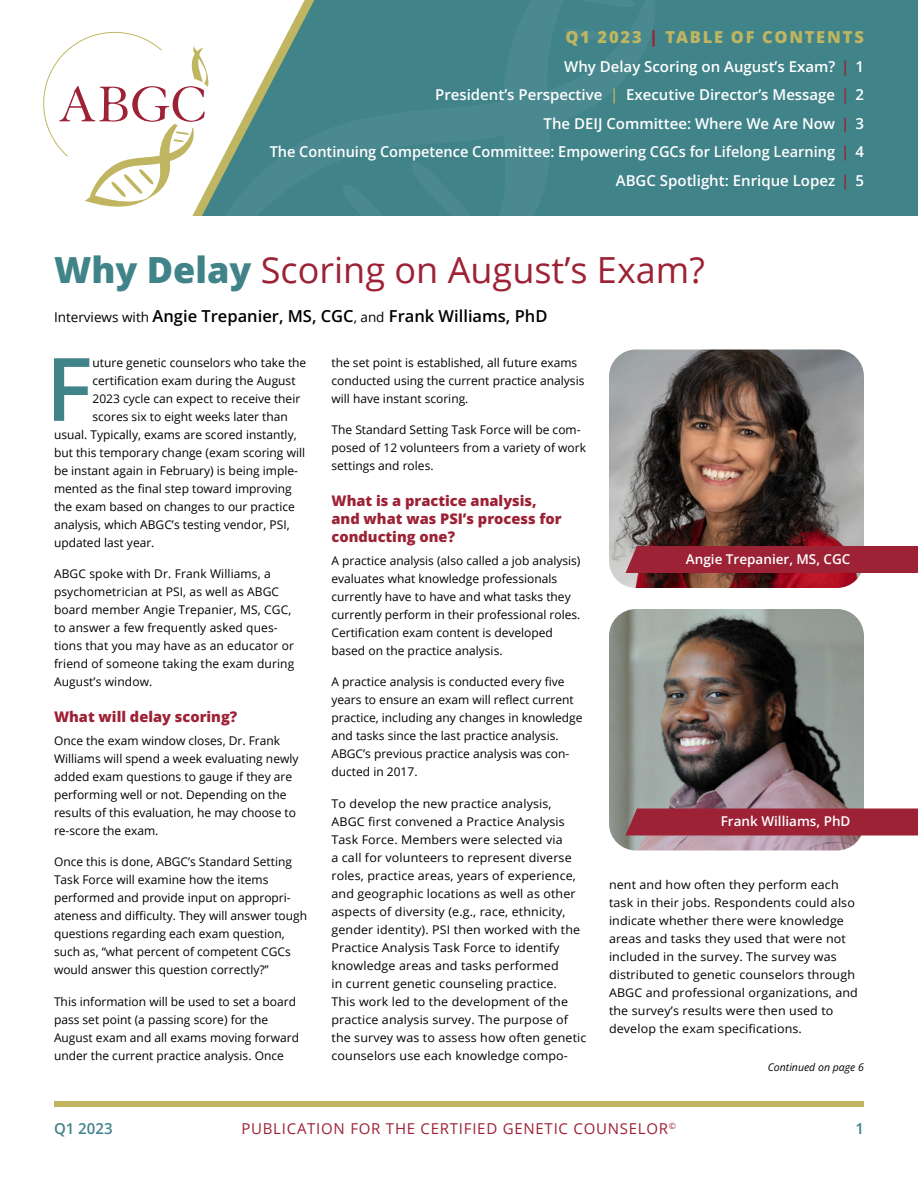
<style>
.page{position:relative;width:918px;height:1188px;background:#fff}
.page>*{position:absolute;margin:0;border:0;box-sizing:border-box;transform-origin:0 0}
.t1{font:600 87.6px "Open Sans";color:#408389}
.t2{font:36px "Open Sans";color:#9d2235}
.t3{font:600 16.5px "Open Sans";color:#000}
.t4{font:800 16.5px "Open Sans";letter-spacing:.11em;color:#c0b661}
.t5{font:600 15px/28.5px "Open Sans";color:#fff;text-align:right}
.t6{font:15px "Open Sans";letter-spacing:.05em;color:#9d2235}
.t7{font:600 15px "Open Sans";color:#408389}
.t8{font:800 14.7px/18px "Open Sans";color:#9d2235}
.t9{font:600 13.5px "Open Sans";color:#fff}
.t10{font:12px/18px "Open Sans";color:#000}
.t11{font:12px/18px "Open Sans";color:#000;scale:1.04 1}
.t12{font:italic 10.5px "Open Sans";color:#000}
.s1{color:#9d2235}
.s2{color:#c0b661}
.s3{font-weight:800;color:#408389}
.s4{font-weight:400;font-size:13.5px}
</style>
<div class="page">
<div style="left:728px;top:0;width:190px;height:216px;background:#408389"></div>
<svg style="left:43px;top:31px;width:120px;height:176px"></svg>
<svg style="left:163px;top:0;width:565px;height:216px;background:#609799"></svg>
<div style="left:54px;top:1101px;width:810px;height:6px;background:#c0b661"></div>
<img style="left:609px;top:350px;width:255px;height:238px">
<img style="left:609px;top:609px;width:255px;height:241px">
<div style="left:625px;top:546px;width:293px;height:27px;background:#9d2235"></div>
<div style="left:625px;top:809px;width:293px;height:27px;background:#9d2235"></div>
<h3 class="t4" style="left:565px;top:26px;width:300px">Q1 2023 <span class="s1">|</span> TABLE OF CONTENTS</h3>
<p class="t5" style="left:270px;top:51px;width:596px">Why Delay Scoring on August’s Exam? <span class="s1">|</span> 1<br>President’s Perspective <span class="s2">|</span> Executive Director’s Message <span class="s1">|</span> 2<br>The DEIJ Committee: Where We Are Now <span class="s1">|</span> 3<br>The Continuing Competence Committee: Empowering CGCs for Lifelong Learning <span class="s1">|</span> 4<br>ABGC Spotlight: Enrique Lopez <span class="s1">|</span> 5</p>
<h2 class="t2" style="left:54px;top:245px;width:652px"><span class="s3">Why Delay</span> Scoring on August’s Exam?</h2>
<h3 class="t3" style="left:54px;top:305px;width:495px"><span class="s4">Interviews with</span> Angie Trepanier, MS, CGC<span class="s4">, and</span> Frank Williams, PhD</h3>
<h1 class="t1" style="left:46px;top:329px;width:48px">F</h1>
<p class="t10" style="left:92px;top:353px;width:215px">uture genetic counselors who take the</p>
<p class="t10" style="left:92px;top:371px;width:205px">certification exam during the August</p>
<p class="t10" style="left:92px;top:389px;width:209px">2023 cycle can expect to receive their</p>
<p class="t10" style="left:92px;top:407px;width:197px">scores six to eight weeks later than</p>
<p class="t10" style="left:54px;top:425px;width:244px">usual. Typically, exams are scored instantly,</p>
<p class="t10" style="left:54px;top:443px;width:253px">but this temporary change (exam scoring will</p>
<p class="t10" style="left:54px;top:461px;width:245px">be instant again in February) is being imple-</p>
<p class="t10" style="left:54px;top:479px;width:239px">mented as the final step toward improving</p>
<p class="t10" style="left:54px;top:497px;width:242px">the exam based on changes to our practice</p>
<p class="t10" style="left:54px;top:515px;width:237px">analysis, which ABGC’s testing vendor, PSI,</p>
<p class="t10" style="left:54px;top:533px;width:102px">updated last year.</p>
<p class="t10" style="left:54px;top:565px;width:242px">ABGC spoke with Dr. Frank Williams, a psychometrician at PSI, as well as ABGC board member Angie Trepanier, MS, CGC, to answer a few frequently asked ques&shy;tions that you may have as an educator or friend of someone taking the exam during August’s window.</p>
<p class="t8" style="left:54px;top:708px;width:185px">What will delay scoring?</p>
<p class="t10" style="left:54px;top:731px;width:246px">Once the exam window closes, Dr. Frank Williams will spend a week evaluating newly added exam questions to gauge if they are performing well or not. Depending on the results of this evaluation, he may choose to re-score the exam.</p>
<p class="t10" style="left:54px;top:853px;width:255px">Once this is done, ABGC’s Standard Setting Task Force will examine how the items performed and provide input on appropri&shy;ateness and difficulty. They will answer tough questions regarding each exam question, such as, “what percent of competent CGCs would answer this question correctly?”</p>
<p class="t10" style="left:54px;top:992px;width:247px">This information will be used to set a board pass set point (a passing score) for the August exam and all exams moving forward under the current practice analysis. Once</p>
<p class="t10" style="left:332px;top:353px;width:254px">the set point is established, all future exams conducted using the current practice analysis will have instant scoring.</p>
<p class="t10" style="left:332px;top:421px;width:256px">The Standard Setting Task Force will be com&shy;posed of 12 volunteers from a variety of work settings and roles.</p>
<p class="t8" style="left:332px;top:492px;width:232px">What is a practice analysis, and what was PSI’s process for conducting one?</p>
<p class="t10" style="left:332px;top:551px;width:250px">A practice analysis (also called a job analysis) evaluates what knowledge professionals currently have to have and what tasks they currently perform in their professional roles.<br>Certification exam content is developed based on the practice analysis.</p>
<p class="t10" style="left:332px;top:673px;width:253px">A practice analysis is conducted every five years to ensure an exam will reflect current practice, including any changes in knowledge and tasks since the last practice analysis.<br>ABGC’s previous practice analysis was con&shy;ducted in 2017.</p>
<p class="t11" style="left:332px;top:794px;width:247px">To develop the new practice analysis, ABGC first convened a Practice Analysis Task Force. Members were selected via<br>a call for volunteers to represent diverse roles, practice areas, years of experience, and geographic locations as well as other aspects of diversity (e.g., race, ethnicity, gender identity). PSI then worked with the Practice Analysis Task Force to identify knowledge areas and tasks performed<br>in current genetic counseling practice.<br>This work led to the development of the practice analysis survey. The purpose of the survey was to assess how often genetic counselors use each knowledge compo-</p>
<p class="t9" style="left:686px;top:550px;width:166px">Angie Trepanier, MS, CGC</p>
<p class="t9" style="left:721px;top:812px;width:131px">Frank Williams, PhD</p>
<p class="t11" style="left:609px;top:875px;width:241px">nent and how often they perform each task in their jobs. Respondents could also indicate whether there were knowledge areas and tasks they used that were not included in the survey. The survey was distributed to genetic counselors through ABGC and professional organizations, and the survey’s results were then used to develop the exam specifications.</p>
<p class="t12" style="left:768px;top:1060px;width:98px">Continued on page 6</p>
<p class="t7" style="left:54px;top:1118px;width:60px">Q1 2023</p>
<p class="t6" style="left:241px;top:1118px;width:436px">PUBLICATION FOR THE CERTIFIED GENETIC COUNSELOR<sup>©</sup></p>
<p class="t7" style="left:855px;top:1118px;width:10px">1</p>
</div>
